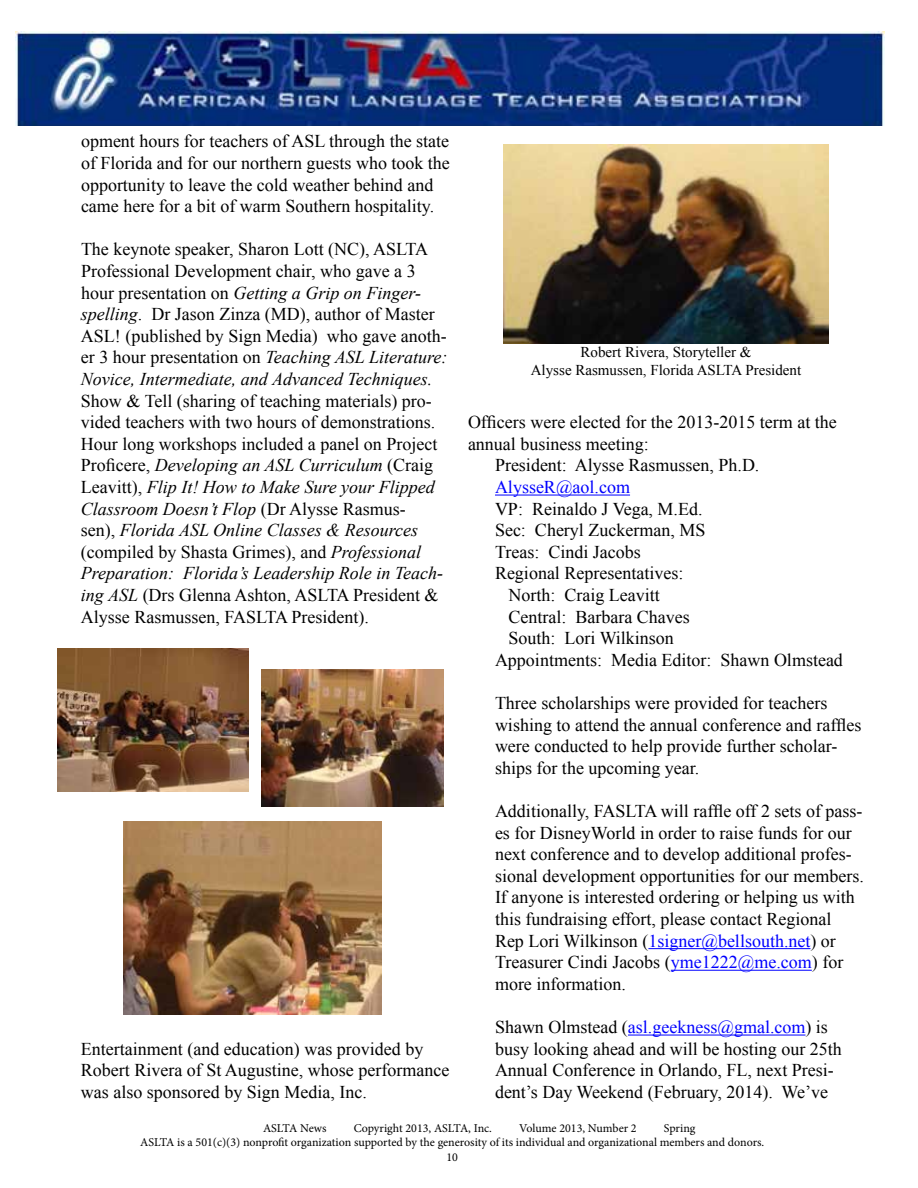
<style>
.page{position:relative;width:918px;height:1188px;background:#fff}
.page>*{position:absolute;margin:0;border:0;box-sizing:border-box;transform-origin:0 0}
.t1{font:18px/21.6px "Times New Roman";color:#000}
.t2{font:18px "Times New Roman";color:#00f}
.t3{font:15px/18px "Times New Roman";color:#000;text-align:center}
.t4{font:12px "Minion Pro";letter-spacing:-.005em;color:#000}
.s1{font-style:italic}
.s2{color:#00f}
</style>
<div class="page">
<img style="left:16px;top:32px;width:868px;height:94px">
<hr style="left:495px;top:495px;width:135px;height:1px;background:#00f">
<hr style="left:648px;top:948px;width:162px;height:1px;background:#00f">
<hr style="left:671px;top:970px;width:141px;height:1px;background:#00f">
<hr style="left:628px;top:1035px;width:178px;height:1px;background:#00f">
<img style="left:504px;top:144px;width:324px;height:199px">
<img style="left:57px;top:648px;width:192px;height:144px">
<img style="left:261px;top:670px;width:182px;height:136px">
<img style="left:123px;top:821px;width:258px;height:194px">
<p class="t1" style="left:81px;top:130px;width:370px">opment hours for teachers of ASL through the state of Florida and for our northern guests who took the opportunity to leave the cold weather behind and came here for a bit of warm Southern hospitality.</p>
<p class="t1" style="left:81px;top:238px;width:368px">The keynote speaker, Sharon Lott (NC), ASLTA Professional Development chair, who gave a 3 hour presentation on <span class="s1">Getting a Grip on Finger&shy;spelling</span>. Dr Jason Zinza (MD), author of Master ASL! (published by Sign Media) who gave anoth&shy;er 3 hour presentation on <span class="s1">Teaching ASL Literature:<br>Novice, Intermediate, and Advanced Techniques.</span></p>
<p class="t1" style="left:81px;top:390px;width:364px">Show &amp; Tell (sharing of teaching materials) pro&shy;vided teachers with two hours of demonstrations.<br>Hour long workshops included a panel on Project Proficere, <span class="s1">Developing an ASL Curriculum</span> (Craig Leavitt), <span class="s1">Flip It! How to Make Sure your Flipped Classroom Doesn’t Flop</span> (Dr Alysse Rasmus&shy;sen), <span class="s1">Florida ASL Online Classes &amp; Resources </span>(compiled by Shasta Grimes), and <span class="s1">Professional Preparation: Florida’s Leadership Role in Teach&shy;ing ASL</span> (Drs Glenna Ashton, ASLTA President &amp; Alysse Rasmussen, FASLTA President).</p>
<p class="t1" style="left:81px;top:1038px;width:370px">Entertainment (and education) was provided by<br>Robert Rivera of St Augustine, whose performance was also sponsored by Sign Media, Inc.</p>
<p class="t3" style="left:531px;top:343px;width:272px">Robert Rivera, Storyteller &amp;<br>Alysse Rasmussen, Florida ASLTA President</p>
<p class="t1" style="left:468px;top:411px;width:370px">Officers were elected for the 2013-2015 term at the</p>
<p class="t1" style="left:468px;top:433px;width:182px">annual business meeting:</p>
<p class="t1" style="left:495px;top:454px;width:266px">President: Alysse Rasmussen, Ph.D.</p>
<p class="t2" style="left:495px;top:475px;width:137px">AlysseR@aol.com</p>
<p class="t1" style="left:495px;top:498px;width:209px">VP: Reinaldo J Vega, M.Ed.</p>
<p class="t1" style="left:495px;top:519px;width:212px">Sec: Cheryl Zuckerman, MS</p>
<p class="t1" style="left:495px;top:541px;width:147px">Treas: Cindi Jacobs</p>
<p class="t1" style="left:495px;top:562px;width:190px">Regional Representatives:</p>
<p class="t1" style="left:508px;top:584px;width:153px">North: Craig Leavitt</p>
<p class="t1" style="left:508px;top:606px;width:183px">Central: Barbara Chaves</p>
<p class="t1" style="left:508px;top:627px;width:167px">South: Lori Wilkinson</p>
<p class="t1" style="left:495px;top:649px;width:349px">Appointments: Media Editor: Shawn Olmstead</p>
<p class="t1" style="left:495px;top:692px;width:368px">Three scholarships were provided for teachers wishing to attend the annual conference and raffles were conducted to help provide further scholar&shy;ships for the upcoming year.</p>
<p class="t1" style="left:495px;top:800px;width:370px">Additionally, FASLTA will raffle off 2 sets of pass&shy;es for DisneyWorld in order to raise funds for our next conference and to develop additional profes&shy;sional development opportunities for our members.<br>If anyone is interested ordering or helping us with this fundraising effort, please contact Regional Rep Lori Wilkinson (<span class="s2">1signer@bellsouth.net</span>) or Treasurer Cindi Jacobs (<span class="s2">yme1222@me.com</span>) for more information.</p>
<p class="t1" style="left:495px;top:1016px;width:348px">Shawn Olmstead (<span class="s2">asl.geekness@gmal.com</span>) is busy looking ahead and will be hosting our 25th Annual Conference in Orlando, FL, next Presi&shy;dent’s Day Weekend (February, 2014). We’ve</p>
<p class="t4" style="left:263px;top:1120px;width:65px">ASLTA News</p>
<p class="t4" style="left:354px;top:1120px;width:140px">Copyright 2013, ASLTA, Inc.</p>
<p class="t4" style="left:519px;top:1120px;width:119px">Volume 2013, Number 2</p>
<p class="t4" style="left:664px;top:1120px;width:33px">Spring</p>
<p class="t4" style="left:140px;top:1134px;width:625px">ASLTA is a 501(c)(3) nonprofit organization supported by the generosity of its individual and organizational members and donors.</p>
<p class="t4" style="left:446px;top:1149px;width:13px">10</p>
</div>
